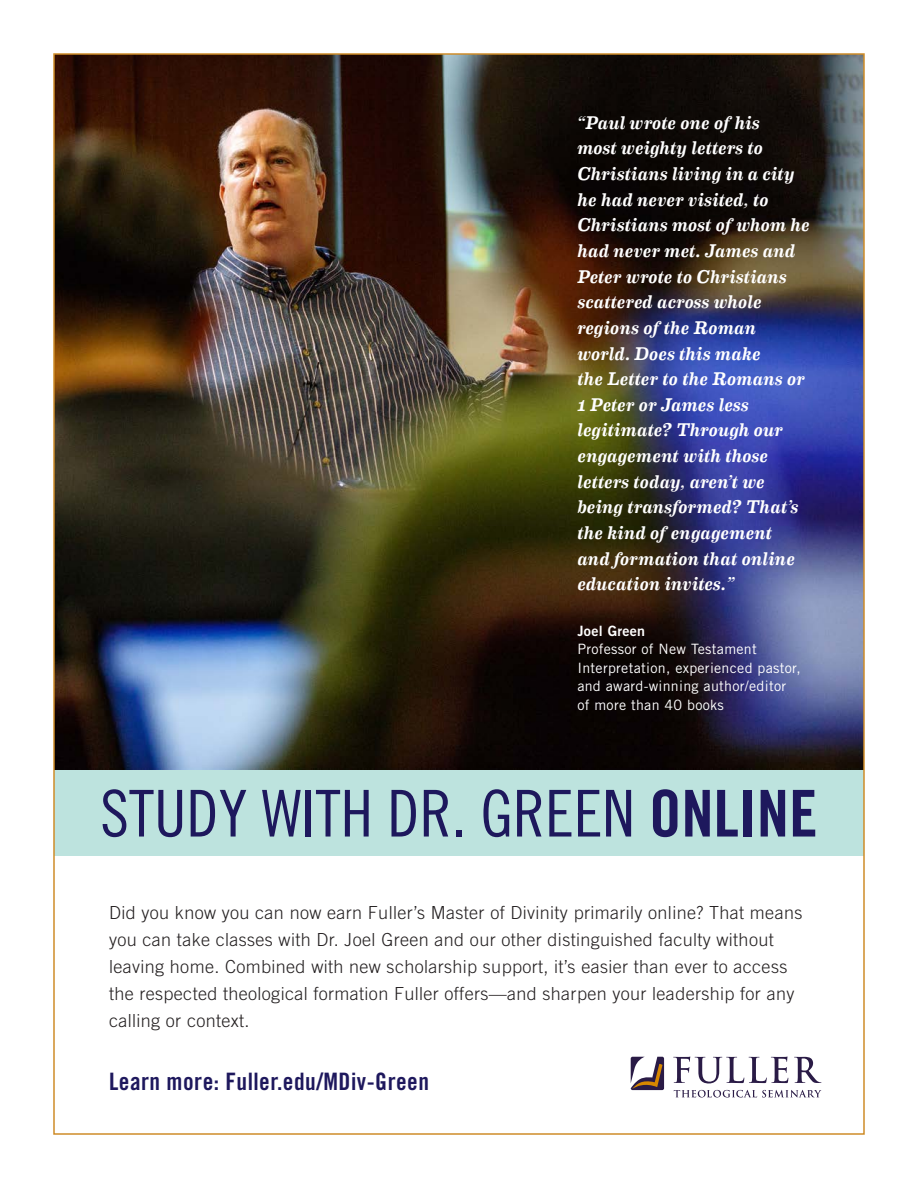
<style>
.page{position:relative;width:918px;height:1188px;background:#fff}
.page>*{position:absolute;margin:0;border:0;box-sizing:border-box;transform-origin:0 0}
.t1{font:64.65px "Trade Gothic LT Std Cn 18";color:#1e185d}
.t2{font:24px "Trade Gothic LT Std Bd Cn 20";letter-spacing:.02em;color:#1e185d}
.t3{font:italic 500 18.6px/25.7px "Eames Century Modern";letter-spacing:.015em;color:#fff}
.t4{font:300 18px/27px "Trade Gothic LT Std";letter-spacing:.02em;color:#231f20}
.t5{font:14.25px/18.5px "Trade Gothic LT Std";letter-spacing:.02em;color:#fff}
.t6{font:14.25px "Trade Gothic LT Std Bd 2";letter-spacing:.02em;color:#fff}
.s1{font-family:"Trade Gothic LT Std Bd Cn 20"}
</style>
<div class="page">
<div style="left:54px;top:770px;width:810px;height:86px;background:#bde3de"></div>
<img style="left:56px;top:56px;width:806px;height:714px">
<svg style="left:673px;top:1057px;width:148px;height:26px"></svg>
<svg style="left:631px;top:1057px;width:33px;height:33px"></svg>
<svg style="left:674px;top:1090px;width:147px;height:8px"></svg>
<p class="t3" style="left:577px;top:108px;width:234px">“Paul wrote one of his<br>most weighty letters to<br>Christians living in a city he had never visited, to<br>Christians most of whom he had never met. James and<br>Peter wrote to Christians scattered across whole regions of the Roman world. Does this make<br>the Letter to the Romans or<br>1 Peter or James less legitimate? Through our engagement with those letters today, aren’t we being transformed? That’s the kind of engagement<br>and formation that online education invites.”</p>
<p class="t6" style="left:577px;top:622px;width:69px">Joel Green</p>
<p class="t5" style="left:577px;top:640px;width:225px">Professor of New Testament<br>Interpretation, experienced pastor, and award-winning author/editor of more than 40 books</p>
<h1 class="t1" style="left:100px;top:775px;width:719px">STUDY WITH DR. GREEN <span class="s1">ONLINE</span></h1>
<p class="t4" style="left:109px;top:898px;width:695px">Did you know you can now earn Fuller’s Master of Divinity primarily online? That means you can take classes with Dr. Joel Green and our other distinguished faculty without leaving home. Combined with new scholarship support, it’s easier than ever to access the respected theological formation Fuller offers—and sharpen your leadership for any calling or context.</p>
<p class="t2" style="left:109px;top:1067px;width:322px">Learn more: Fuller.edu/MDiv-Green</p>
</div>
